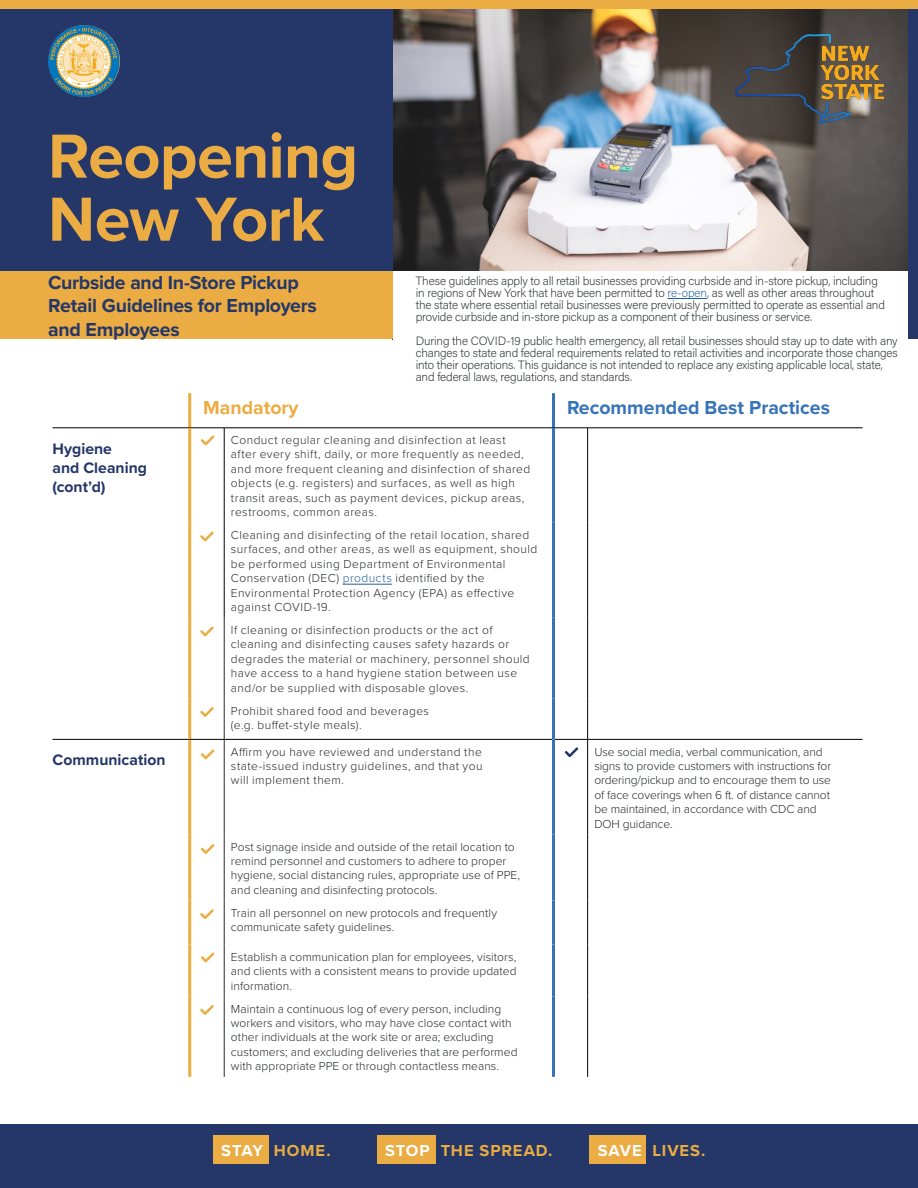
<style>
.page{position:relative;width:918px;height:1188px;background:#fff}
.page>*{position:absolute;margin:0;border:0;box-sizing:border-box;transform-origin:0 0}
.t1{font:700 64.5px/63px "Proxima Nova";letter-spacing:-.01em;color:#ebac43}
.t2{font:700 19.5px/23.4px "Proxima Nova";letter-spacing:-.015em;color:#243768}
.t3{font:700 19.5px "Proxima Nova";color:#3774b7}
.t4{font:700 19.5px "Proxima Nova";color:#ebac43}
.t5{font:700 16.5px "Proxima Nova";letter-spacing:.055em;color:#ebac43}
.t6{font:700 15.75px/19.4px "Proxima Nova";color:#243768}
.t7{font:300 12px/14.4px "Proxima Nova";letter-spacing:.03em;color:#26292a}
.t8{font:200 12px/12px "Acumin Pro";letter-spacing:-.01em;color:#26292b}
.t9{font:300 12px/14.4px "Proxima Nova";letter-spacing:.005em;color:#26292a}
.t10{font:300 12px/14.4px "Proxima Nova";letter-spacing:-.01em;color:#26292a}
.t11{font:300 12px/14.4px "Proxima Nova";letter-spacing:.005em;color:#26292b}
.s1{color:#215e9e}
.s2{color:#fff}
</style>
<div class="page">
<img style="left:393px;top:9px;width:515px;height:262px">
<div style="left:0;top:9px;width:393px;height:330px;background:#243768"></div>
<div style="left:0;top:272px;width:395px;height:67px;background:#ebac43"></div>
<div style="left:393px;top:272px;width:515px;height:80px;background:#fff"></div>
<img style="left:730px;top:28px;width:159px;height:100px">
<img style="left:48px;top:25px;width:72px;height:72px;border-radius:36px">
<div style="left:908px;top:9px;width:10px;height:330px;background:#243768"></div>
<div style="left:0;top:0;width:918px;height:9px;background:#ebac43"></div>
<hr style="left:552px;top:393px;width:3px;height:35px;background:#3774b7">
<hr style="left:188px;top:393px;width:3px;height:35px;background:#ebac43">
<hr style="left:190px;top:428px;width:34px;height:1px;background:#000">
<hr style="left:224px;top:428px;width:330px;height:1px;background:#000">
<hr style="left:224px;top:428px;width:1px;height:95px;background:#000">
<hr style="left:554px;top:428px;width:34px;height:1px;background:#000">
<hr style="left:588px;top:428px;width:274px;height:1px;background:#000">
<hr style="left:587px;top:428px;width:1px;height:95px;background:#000">
<hr style="left:587px;top:740px;width:1px;height:94px;background:#000">
<hr style="left:587px;top:834px;width:1px;height:67px;background:#000">
<hr style="left:587px;top:901px;width:1px;height:43px;background:#000">
<hr style="left:587px;top:944px;width:1px;height:52px;background:#000">
<hr style="left:587px;top:996px;width:1px;height:81px;background:#000">
<hr style="left:552px;top:428px;width:3px;height:95px;background:#3774b7">
<hr style="left:552px;top:739px;width:3px;height:95px;background:#3774b7">
<hr style="left:552px;top:834px;width:3px;height:67px;background:#3774b7">
<hr style="left:552px;top:901px;width:3px;height:43px;background:#3774b7">
<hr style="left:552px;top:944px;width:3px;height:52px;background:#3774b7">
<hr style="left:552px;top:996px;width:3px;height:81px;background:#3774b7">
<hr style="left:188px;top:740px;width:3px;height:94px;background:#ebac43">
<hr style="left:188px;top:834px;width:3px;height:67px;background:#ebac43">
<hr style="left:188px;top:901px;width:3px;height:43px;background:#ebac43">
<hr style="left:188px;top:944px;width:3px;height:52px;background:#ebac43">
<hr style="left:188px;top:996px;width:3px;height:81px;background:#ebac43">
<hr style="left:224px;top:740px;width:1px;height:94px;background:#26292b">
<hr style="left:224px;top:834px;width:1px;height:67px;background:#26292b">
<hr style="left:224px;top:901px;width:1px;height:43px;background:#26292b">
<hr style="left:224px;top:944px;width:1px;height:52px;background:#26292b">
<hr style="left:224px;top:996px;width:1px;height:81px;background:#26292b">
<hr style="left:224px;top:523px;width:1px;height:95px;background:#000">
<hr style="left:587px;top:523px;width:1px;height:95px;background:#000">
<hr style="left:587px;top:618px;width:1px;height:80px;background:#000">
<hr style="left:552px;top:523px;width:3px;height:95px;background:#3774b7">
<hr style="left:552px;top:618px;width:3px;height:80px;background:#3774b7">
<hr style="left:224px;top:618px;width:1px;height:80px;background:#26292b">
<hr style="left:52px;top:428px;width:138px;height:1px;background:#000">
<hr style="left:188px;top:428px;width:3px;height:95px;background:#ebac43">
<hr style="left:188px;top:523px;width:3px;height:95px;background:#ebac43">
<hr style="left:188px;top:618px;width:3px;height:80px;background:#ebac43">
<hr style="left:52px;top:739px;width:138px;height:1px;background:#000">
<hr style="left:188px;top:698px;width:3px;height:41px;background:#ebac43">
<hr style="left:224px;top:698px;width:1px;height:41px;background:#26292b">
<hr style="left:552px;top:698px;width:3px;height:41px;background:#3774b7">
<hr style="left:587px;top:698px;width:1px;height:41px;background:#000">
<hr style="left:190px;top:739px;width:34px;height:1px;background:#000">
<hr style="left:224px;top:739px;width:328px;height:1px;background:#000">
<hr style="left:555px;top:739px;width:33px;height:1px;background:#000">
<hr style="left:588px;top:739px;width:274px;height:1px;background:#000">
<svg style="left:200px;top:531px;width:14px;height:10px"></svg>
<hr style="left:343px;top:584px;width:49px;height:1px;background:#215e9e">
<svg style="left:200px;top:626px;width:14px;height:10px"></svg>
<svg style="left:200px;top:707px;width:14px;height:10px"></svg>
<svg style="left:200px;top:909px;width:14px;height:10px"></svg>
<svg style="left:200px;top:1005px;width:14px;height:10px"></svg>
<svg style="left:201px;top:844px;width:14px;height:10px"></svg>
<svg style="left:200px;top:435px;width:15px;height:10px"></svg>
<svg style="left:200px;top:749px;width:15px;height:10px"></svg>
<svg style="left:200px;top:952px;width:15px;height:10px"></svg>
<svg style="left:564px;top:747px;width:15px;height:10px"></svg>
<hr style="left:667px;top:298px;width:40px;height:1px;background:#215e9e">
<div style="left:0;top:1125px;width:918px;height:63px;background:#243768"></div>
<div style="left:213px;top:1135px;width:56px;height:29px;background:#ebac43"></div>
<div style="left:377px;top:1135px;width:59px;height:29px;background:#ebac43"></div>
<div style="left:590px;top:1135px;width:56px;height:29px;background:#ebac43"></div>
<h1 class="t1" style="left:48px;top:123px;width:312px">Reopening<br>New York</h1>
<h2 class="t2" style="left:48px;top:270px;width:270px">Curbside and In-Store Pickup<br>Retail Guidelines for Employers and Employees</h2>
<p class="t8" style="left:416px;top:275px;width:471px">These guidelines apply to all retail businesses providing curbside and in-store pickup, including in regions of New York that have been permitted to <span class="s1">re-open</span>, as well as other areas throughout the state where essential retail businesses were previously permitted to operate as essential and provide curbside and in-store pickup as a component of their business or service.</p>
<p class="t8" style="left:416px;top:335px;width:484px">During the COVID-19 public health emergency, all retail businesses should stay up to date with any changes to state and federal requirements related to retail activities and incorporate those changes into their operations. This guidance is not intended to replace any existing applicable local, state, and federal laws, regulations, and standards.</p>
<h2 class="t4" style="left:203px;top:393px;width:97px">Mandatory</h2>
<h2 class="t3" style="left:567px;top:393px;width:265px">Recommended Best Practices</h2>
<h3 class="t6" style="left:52px;top:438px;width:96px">Hygiene<br>and Cleaning (cont’d)</h3>
<p class="t7" style="left:231px;top:432px;width:301px">Conduct regular cleaning and disinfection at least after every shift, daily, or more frequently as needed, and more frequent cleaning and disinfection of shared objects (e.g. registers) and surfaces, as well as high transit areas, such as payment devices, pickup areas, restrooms, common areas.</p>
<p class="t7" style="left:231px;top:527px;width:308px">Cleaning and disinfecting of the retail location, shared surfaces, and other areas, as well as equipment, should be performed using Department of Environmental Conservation (DEC) <span class="s1">products</span> identified by the Environmental Protection Agency (EPA) as effective against COVID-19.</p>
<p class="t7" style="left:231px;top:622px;width:300px">If cleaning or disinfection products or the act of cleaning and disinfecting causes safety hazards or degrades the material or machinery, personnel should have access to a hand hygiene station between use and/or be supplied with disposable gloves.</p>
<p class="t7" style="left:231px;top:703px;width:200px">Prohibit shared food and beverages (e.g. buffet-style meals).</p>
<h3 class="t6" style="left:52px;top:750px;width:115px">Communication</h3>
<p class="t7" style="left:231px;top:744px;width:253px;text-align:justify">Affirm you have reviewed and understand the state-issued industry guidelines, and that you will implement them.</p>
<p class="t10" style="left:594px;top:744px;width:238px">Use social media, verbal communication, and signs to provide customers with instructions for ordering/pickup and to encourage them to use of face coverings when 6 ft. of distance cannot be maintained, in accordance with CDC and DOH guidance.</p>
<p class="t9" style="left:231px;top:839px;width:291px">Post signage inside and outside of the retail location to remind personnel and customers to adhere to proper hygiene, social distancing rules, appropriate use of PPE, and cleaning and disinfecting protocols.</p>
<p class="t11" style="left:231px;top:905px;width:268px">Train all personnel on new protocols and frequently communicate safety guidelines.</p>
<p class="t7" style="left:231px;top:949px;width:287px;text-align:justify">Establish a communication plan for employees, visitors, and clients with a consistent means to provide updated information.</p>
<p class="t9" style="left:231px;top:1001px;width:288px">Maintain a continuous log of every person, including workers and visitors, who may have close contact with other individuals at the work site or area; excluding customers; and excluding deliveries that are performed with appropriate PPE or through contactless means.</p>
<h3 class="t5" style="left:221px;top:1138px;width:111px"><span class="s2">STAY</span> HOME.</h3>
<h3 class="t5" style="left:385px;top:1138px;width:169px"><span class="s2">STOP</span> THE SPREAD.</h3>
<h3 class="t5" style="left:598px;top:1138px;width:109px"><span class="s2">SAVE</span> LIVES.</h3>
</div>
